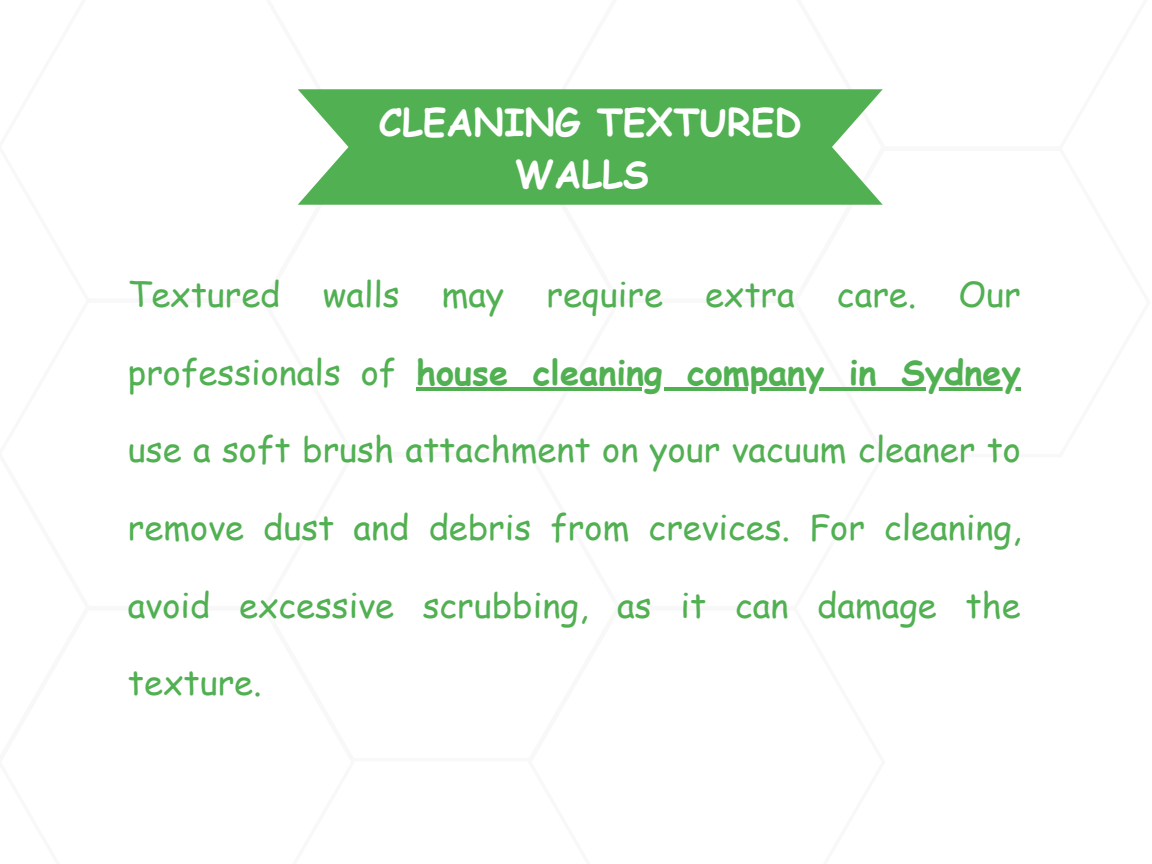
<style>
.page{position:relative;width:1152px;height:864px;background:#fff}
.page>*{position:absolute;margin:0;border:0;box-sizing:border-box;transform-origin:0 0}
.t1{font:700 37.5px/51.8px "Comic Sans MS";color:#fff;text-align:center}
.t2{font:34.5px "Comic Sans MS";color:#51b052}
.t3{font:700 34.5px "Comic Sans MS";color:#51b052}
.s1{font-weight:400}
</style>
<div class="page">
<svg style="left:298px;top:89px;width:585px;height:116px;background:#60b761"></svg>
<hr style="left:416px;top:387px;width:605px;height:3px;background:#51b052">
<p class="t1" style="left:379px;top:95px;width:424px">CLEANING TEXTURED<br>WALLS</p>
<p class="t2" style="left:128px;top:269px;width:894px">Textured walls may require extra care. Our</p>
<p class="t3" style="left:128px;top:347px;width:894px"><span class="s1">professionals of</span> house cleaning company in Sydney</p>
<p class="t2" style="left:128px;top:424px;width:895px">use a soft brush attachment on your vacuum cleaner to</p>
<p class="t2" style="left:128px;top:502px;width:895px">remove dust and debris from crevices. For cleaning,</p>
<p class="t2" style="left:128px;top:580px;width:894px">avoid excessive scrubbing, as it can damage the</p>
<p class="t2" style="left:128px;top:657px;width:135px">texture.</p>
</div>
